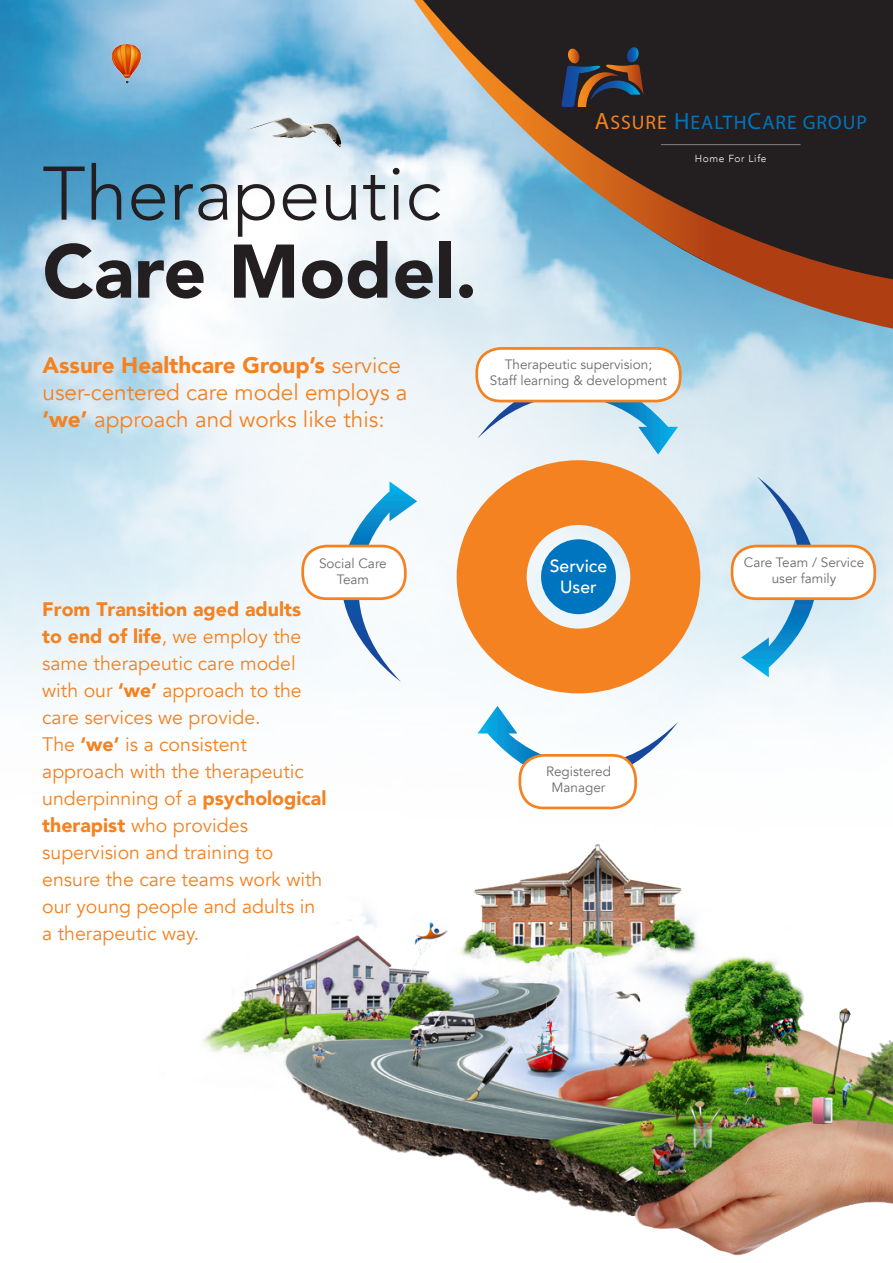
<style>
.page{position:relative;width:893px;height:1263px;background:#fff}
.page>*{position:absolute;margin:0;border:0;box-sizing:border-box;transform-origin:0 0}
.t1{font:300 75px "Avenir";color:#231f20}
.t2{font:900 75px "Avenir";color:#231f20}
.t3{font:22.5px/27px "Avenir";color:#f58220}
.t4{font:19.65px "Myriad Pro";letter-spacing:.05em;color:#0075bf}
.t5{font:19.5px/27px "Avenir";color:#f58220}
.t6{font:500 17.55px/21.1px "Avenir";color:#fff;text-align:center}
.t7{font:13.5px/16.2px "Avenir";color:#6c6d70;text-align:center}
.t8{font:300 10.2px "Avenir";letter-spacing:.06em;color:#fff}
.s1{font-size:23.7px;color:#f58220}
.s2{color:#f58220}
.s3{font-size:23.7px}
.s4{font-weight:900}
</style>
<div class="page">
<img style="left:0;top:0;width:893px;height:734px">
<img style="left:203px;top:848px;width:690px;height:408px">
<svg style="left:381px;top:0;width:33px;height:316px;background:#c4deed"></svg>
<svg style="left:414px;top:0;width:479px;height:329px;background:#666768"></svg>
<svg style="left:561px;top:47px;width:83px;height:60px;background:#3d383c"></svg>
<img style="left:235px;top:94px;width:127px;height:74px">
<img style="left:110px;top:43px;width:32px;height:41px">
<svg style="left:478px;top:350px;width:200px;height:104px;background:#c8e0ec"></svg>
<svg style="left:457px;top:460px;width:243px;height:233px;background:#f2a462"></svg>
<div style="left:541px;top:539px;width:75px;height:75px;background:#0075bf;border-radius:50%"></div>
<div style="left:477px;top:348px;width:203px;height:53px;background:#fff;border-radius:24px"></div>
<div style="left:475px;top:347px;width:206px;height:55px;border:3px solid #f58220;border-radius:24px"></div>
<svg style="left:275px;top:481px;width:142px;height:201px"></svg>
<div style="left:303px;top:546px;width:102px;height:53px;background:#fff;border-radius:24px"></div>
<div style="left:301px;top:545px;width:106px;height:55px;border:3px solid #f58220;border-radius:24px"></div>
<svg style="left:741px;top:477px;width:142px;height:200px;background:#c3dfee"></svg>
<div style="left:732px;top:546px;width:143px;height:53px;background:#fff;border-radius:24px"></div>
<div style="left:731px;top:545px;width:145px;height:55px;border:3px solid #f58220;border-radius:24px"></div>
<svg style="left:478px;top:706px;width:200px;height:142px"></svg>
<div style="left:520px;top:755px;width:116px;height:53px;background:#fff;border-radius:24px"></div>
<div style="left:518px;top:754px;width:119px;height:55px;border:3px solid #f58220;border-radius:24px"></div>
<h1 class="t1" style="left:43px;top:145px;width:400px">Therapeutic</h1>
<h1 class="t2" style="left:43px;top:223px;width:436px">Care Model.</h1>
<p class="t4" style="left:595px;top:111px;width:274px"><span class="s1">A</span><span class="s2">SSURE</span> <span class="s3">H</span>EALTH<span class="s3">C</span>ARE GROUP</p>
<p class="t8" style="left:695px;top:151px;width:73px">Home For Life</p>
<p class="t3" style="left:43px;top:353px;width:367px"><span class="s4">Assure Healthcare Group’s</span> service user-centered care model employs a <span class="s4">‘we’</span> approach and works like this:</p>
<p class="t7" style="left:490px;top:357px;width:179px">Therapeutic supervision;<br>Staff learning &amp; development</p>
<p class="t7" style="left:319px;top:555px;width:69px">Social Care<br>Team</p>
<p class="t5" style="left:42px;top:596px;width:286px"><span class="s4">From Transition aged adults<br>to end of life</span>, we employ the same therapeutic care model with our <span class="s4">‘we’</span> approach to the care services we provide.<br>The <span class="s4">‘we’</span> is a consistent approach with the therapeutic underpinning of a <span class="s4">psychological therapist</span> who provides supervision and training to ensure the care teams work with our young people and adults in a therapeutic way.</p>
<p class="t6" style="left:550px;top:556px;width:59px">Service<br>User</p>
<p class="t7" style="left:546px;top:763px;width:66px">Registered<br>Manager</p>
<p class="t7" style="left:744px;top:554px;width:122px">Care Team / Service user family</p>
</div>
